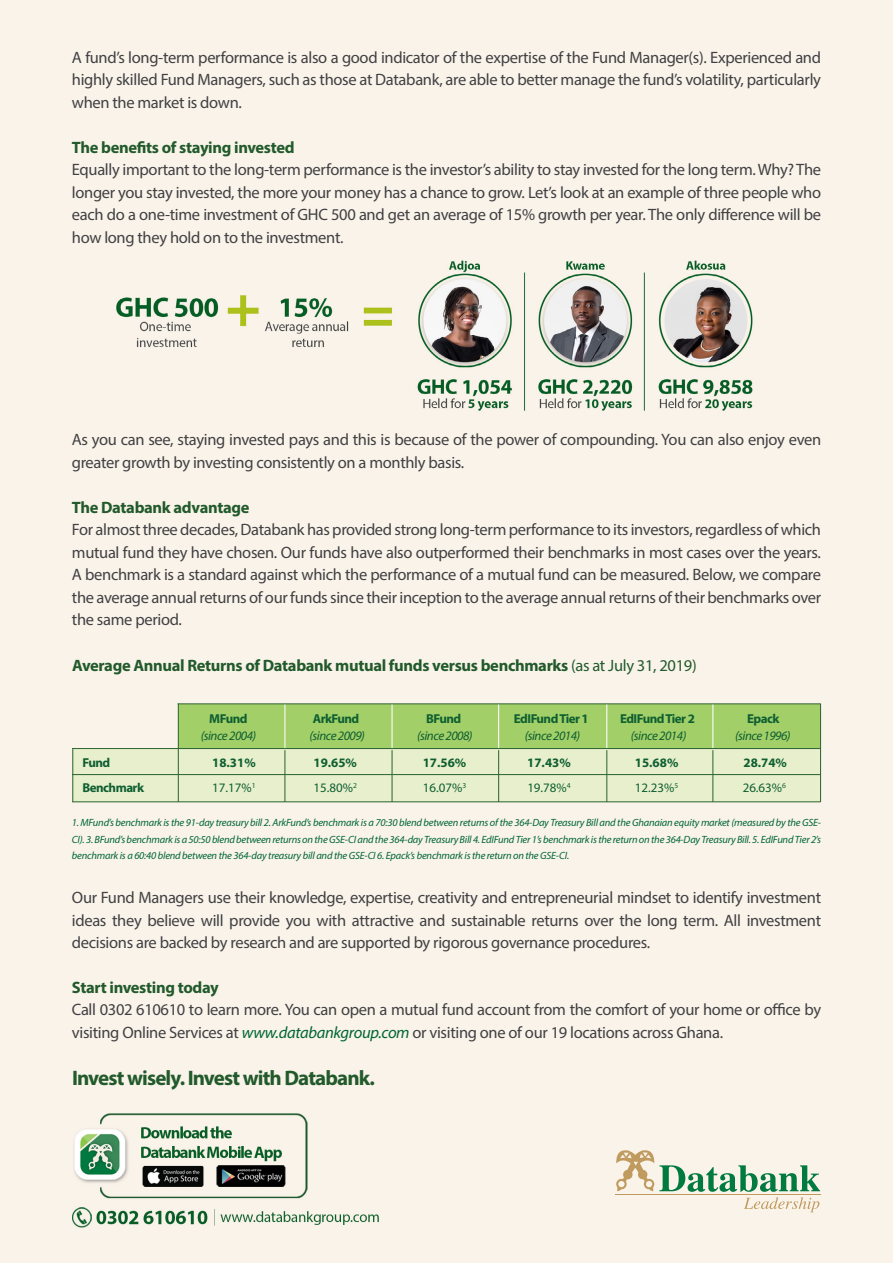
<style>
.page{position:relative;width:893px;height:1263px;background:#fff}
.page>*{position:absolute;margin:0;border:0;box-sizing:border-box;transform-origin:0 0}
.t1{font:700 21px "Myriad Pro";letter-spacing:-.04em;color:#225a2b}
.t2{font:16.5px/22.5px "Myriad Pro";letter-spacing:-.02em;color:#414042;text-align:justify}
.t3{font:700 16.5px "Myriad Pro";letter-spacing:-.02em;color:#225a2b}
.t4{font:700 12.9px/25.3px "Myriad Pro";letter-spacing:-.04em;color:#0e5f31}
.t5{font:italic 12.9px "Myriad Pro";letter-spacing:-.04em;color:#0e5f31}
.t6{font:12.9px "Myriad Pro";color:#0e5f31}
.t7{font:italic 10.5px/16.5px "Myriad Pro";letter-spacing:-.02em;color:#063;text-align:justify}
.s1{font-weight:400}
.s2{font-style:italic;color:#063}
</style>
<div class="page">
<div style="left:0;top:0;width:893px;height:944px;background:#f9f3ea"></div>
<img style="left:72px;top:250px;width:749px;height:190px">
<div style="left:72px;top:749px;width:748px;height:53px;background:#e8efcc"></div>
<div style="left:178px;top:704px;width:642px;height:44px;background:#a3cf68"></div>
<hr style="left:178px;top:704px;width:1px;height:98px;background:#336a34">
<hr style="left:391px;top:750px;width:2px;height:52px;background:#336a34">
<hr style="left:391px;top:703px;width:2px;height:45px;background:#fff">
<hr style="left:498px;top:750px;width:1px;height:52px;background:#336a34">
<hr style="left:498px;top:703px;width:1px;height:45px;background:#fff">
<hr style="left:606px;top:750px;width:1px;height:52px;background:#336a34">
<hr style="left:606px;top:703px;width:1px;height:45px;background:#fff">
<hr style="left:712px;top:750px;width:1px;height:52px;background:#336a34">
<hr style="left:820px;top:704px;width:1px;height:98px;background:#336a34">
<hr style="left:72px;top:749px;width:1px;height:53px;background:#336a34">
<hr style="left:712px;top:703px;width:1px;height:45px;background:#fff">
<hr style="left:284px;top:750px;width:1px;height:52px;background:#336a34">
<hr style="left:284px;top:703px;width:1px;height:45px;background:#fff">
<hr style="left:72px;top:774px;width:749px;height:1px;background:#336a34">
<hr style="left:178px;top:703px;width:643px;height:1px;background:#336a34">
<hr style="left:72px;top:748px;width:749px;height:1px;background:#336a34">
<hr style="left:72px;top:801px;width:749px;height:1px;background:#336a34">
<img style="left:0;top:1106px;width:893px;height:126px">
<svg style="left:616px;top:1150px;width:204px;height:62px;background:#d3dcc7"></svg>
<hr style="left:616px;top:1194px;width:205px;height:1px;background:#bf9b5f">
<p class="t2" style="left:72px;top:46px;width:751px">A fund’s long-term performance is also a good indicator of the expertise of the Fund Manager(s). Experienced and highly skilled Fund Managers, such as those at Databank, are able to better manage the fund’s volatility, particularly when the market is down.</p>
<p class="t3" style="left:72px;top:136px;width:224px">The benefits of staying invested</p>
<p class="t2" style="left:72px;top:158px;width:751px">Equally important to the long-term performance is the investor’s ability to stay invested for the long term. Why? The longer you stay invested, the more your money has a chance to grow. Let’s look at an example of three people who each do a one-time investment of GHC 500 and get an average of 15% growth per year. The only difference will be how long they hold on to the investment.</p>
<p class="t2" style="left:72px;top:428px;width:751px">As you can see, staying invested pays and this is because of the power of compounding. You can also enjoy even greater growth by investing consistently on a monthly basis.</p>
<p class="t3" style="left:72px;top:496px;width:179px">The Databank advantage</p>
<p class="t2" style="left:72px;top:518px;width:751px">For almost three decades, Databank has provided strong long-term performance to its investors, regardless of which mutual fund they have chosen. Our funds have also outperformed their benchmarks in most cases over the years.<br>A benchmark is a standard against which the performance of a mutual fund can be measured. Below, we compare the average annual returns of our funds since their inception to the average annual returns of their benchmarks over the same period.</p>
<p class="t3" style="left:72px;top:655px;width:626px">Average Annual Returns of Databank mutual funds versus benchmarks <span class="s1">(as at July 31, 2019)</span></p>
<p class="t4" style="left:313px;top:705px;width:48px">ArkFund</p>
<p class="t4" style="left:426px;top:705px;width:37px">BFund</p>
<p class="t4" style="left:83px;top:749px;width:63px">Fund<br>Benchmark</p>
<p class="t4" style="left:209px;top:705px;width:40px">MFund</p>
<p class="t4" style="left:514px;top:705px;width:76px">EdIFund Tier 1</p>
<p class="t4" style="left:527px;top:749px;width:45px">17.43%<br><span class="s1">19.78%</span><sup>4</sup></p>
<p class="t4" style="left:620px;top:705px;width:76px">EdIFund Tier 2</p>
<p class="t4" style="left:635px;top:749px;width:45px">15.68%<br><span class="s1">12.23%</span><sup>5</sup></p>
<p class="t4" style="left:747px;top:705px;width:34px">Epack</p>
<p class="t5" style="left:201px;top:728px;width:57px">(since 2004)</p>
<p class="t5" style="left:309px;top:728px;width:57px">(since 2009)</p>
<p class="t5" style="left:417px;top:728px;width:57px">(since 2008)</p>
<p class="t5" style="left:525px;top:728px;width:57px">(since 2014)</p>
<p class="t5" style="left:631px;top:728px;width:57px">(since 2014)</p>
<p class="t5" style="left:735px;top:728px;width:57px">(since 1996)</p>
<p class="t4" style="left:743px;top:749px;width:46px">28.74%<br><span class="s1">26.63%</span><sup>6</sup></p>
<p class="t4" style="left:212px;top:749px;width:45px">18.31%</p>
<p class="t4" style="left:314px;top:749px;width:45px">19.65%<br><span class="s1">15.80%</span><sup>2</sup></p>
<p class="t4" style="left:423px;top:749px;width:45px">17.56%<br><span class="s1">16.07%</span><sup>3</sup></p>
<p class="t6" style="left:212px;top:779px;width:45px">17.17%<sup>1</sup></p>
<p class="t7" style="left:72px;top:814px;width:751px">1. MFund’s benchmark is the 91-day treasury bill 2. ArkFund’s benchmark is a 70:30 blend between returns of the 364-Day Treasury Bill and the Ghanaian equity market (measured by the GSE-CI). 3. BFund’s benchmark is a 50:50 blend between returns on the GSE-CI and the 364-day Treasury Bill 4. EdIFund Tier 1’s benchmark is the return on the 364-Day Treasury Bill. 5. EdIFund Tier 2’s benchmark is a 60:40 blend between the 364-day treasury bill and the GSE-CI 6. Epack’s benchmark is the return on the GSE-CI.</p>
<p class="t2" style="left:72px;top:886px;width:751px">Our Fund Managers use their knowledge, expertise, creativity and entrepreneurial mindset to identify investment ideas they believe will provide you with attractive and sustainable returns over the long term. All investment decisions are backed by research and are supported by rigorous governance procedures.</p>
<p class="t3" style="left:72px;top:976px;width:148px">Start investing today</p>
<p class="t2" style="left:72px;top:998px;width:751px">Call 0302 610610 to learn more. You can open a mutual fund account from the comfort of your home or office by visiting Online Services at <span class="s2">www.databankgroup.com</span> or visiting one of our 19 locations across Ghana.</p>
<p class="t1" style="left:72px;top:1064px;width:304px">Invest wisely. Invest with Databank.</p>
</div>
